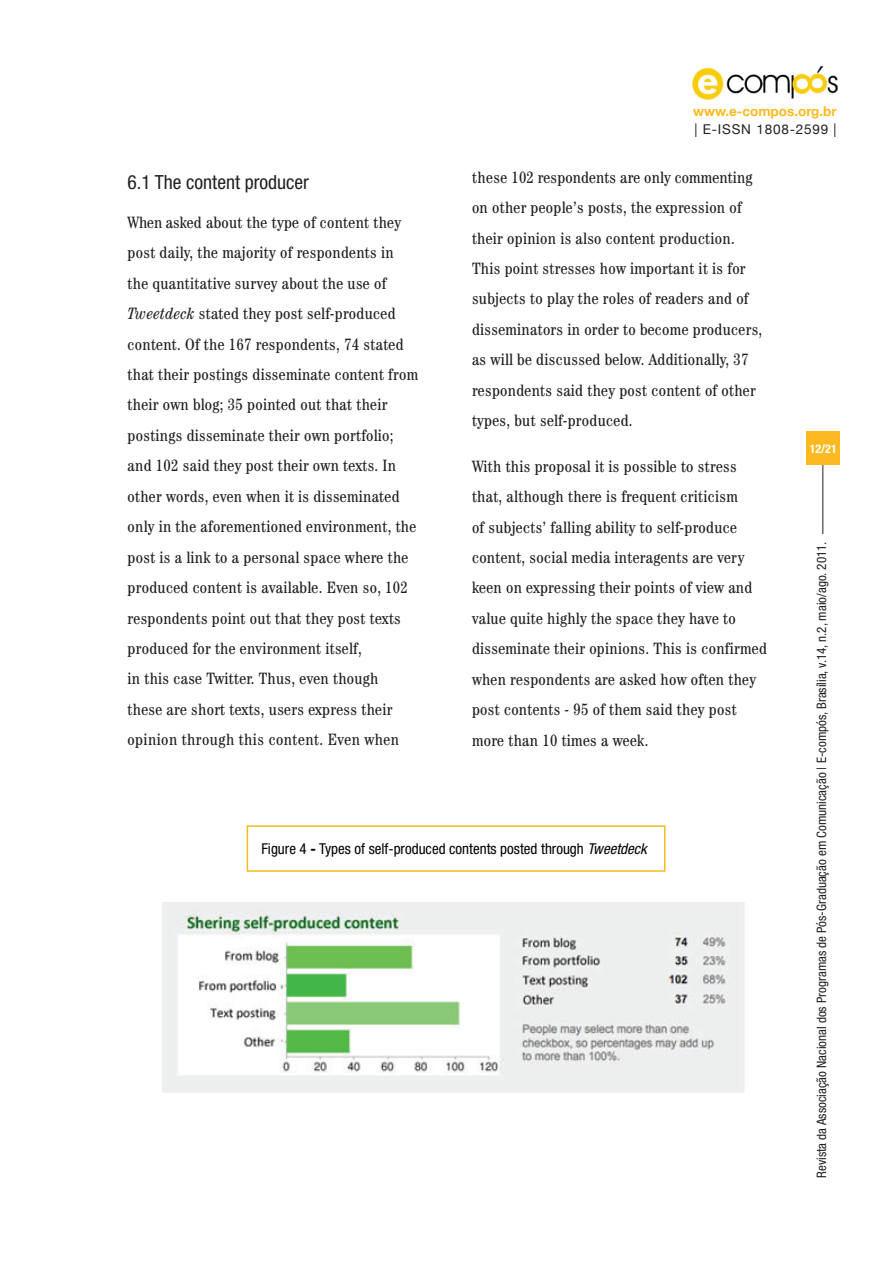
<style>
.page{position:relative;width:893px;height:1263px;background:#fff}
.page>*{position:absolute;margin:0;border:0;box-sizing:border-box;transform-origin:0 0}
.t1{font:condensed 19.5px "Helvetica Neue LT Std";color:#231f20}
.t2{font:condensed 16.5px/30.5px "Century IT Cby BT";letter-spacing:.02em;color:#231f20}
.t3{font:condensed 15px "Helvetica Neue LT Std";color:#000}
.t4{font:700 13.5px "Helvetica Neue";color:#fdba20}
.t5{font:13.5px "Helvetica Neue";letter-spacing:.06em;color:#231f20}
.t6{font:condensed 13.05px "Helvetica Neue LT Std";color:#231f20}
.t7{font:700 condensed 12px "Helvetica Neue";color:#fff}
.s1{font-style:italic}
.s2{font-family:"Helvetica Neue";font-weight:700}
</style>
<div class="page">
<hr style="left:822px;top:453px;width:1px;height:81px;background:#231f20">
<div style="left:806px;top:432px;width:34px;height:33px;background:#fdba20"></div>
<img style="left:692px;top:66px;width:146px;height:34px">
<div style="left:247px;top:825px;width:418px;height:47px;border:2px solid #fdba20"></div>
<img style="left:163px;top:903px;width:582px;height:190px">
<p class="t4" style="left:693px;top:103px;width:145px">www.e-compos.org.br</p>
<p class="t5" style="left:694px;top:121px;width:144px">| E-ISSN 1808-2599 |</p>
<p class="t1" style="left:128px;top:171px;width:183px">6.1 The content producer</p>
<p class="t2" style="left:128px;top:207px;width:292px">When asked about the type of content they post daily, the majority of respondents in the quantitative survey about the use of <span class="s1">Tweetdeck</span> stated they post self-produced content. Of the 167 respondents, 74 stated that their postings disseminate content from their own blog; 35 pointed out that their postings disseminate their own portfolio; and 102 said they post their own texts. In other words, even when it is disseminated only in the aforementioned environment, the post is a link to a personal space where the produced content is available. Even so, 102 respondents point out that they post texts produced for the environment itself,<br>in this case Twitter. Thus, even though<br>these are short texts, users express their opinion through this content. Even when</p>
<p class="t2" style="left:472px;top:161px;width:292px">these 102 respondents are only commenting on other people’s posts, the expression of their opinion is also content production.<br>This point stresses how important it is for subjects to play the roles of readers and of disseminators in order to become producers, as will be discussed below. Additionally, 37 respondents said they post content of other types, but self-produced.</p>
<p class="t2" style="left:472px;top:450px;width:296px">With this proposal it is possible to stress that, although there is frequent criticism<br>of subjects’ falling ability to self-produce content, social media interagents are very keen on expressing their points of view and value quite highly the space they have to disseminate their opinions. This is confirmed when respondents are asked how often they post contents - 95 of them said they post more than 10 times a week.</p>
<p class="t3" style="left:262px;top:840px;width:387px">Figure 4 <span class="s2">-</span> Types of self-produced contents posted through <span class="s1">Tweetdeck</span></p>
<p class="t7" style="left:810px;top:441px;width:29px">12/21</p>
<p class="t6" style="left:814px;top:1178px;width:638px;rotate:-90deg">Revista da Associação Nacional dos Programas de Pós-Graduação em Comunicação | E-compós, Brasília, v.14, n.2, maio/ago. 2011.</p>
</div>
